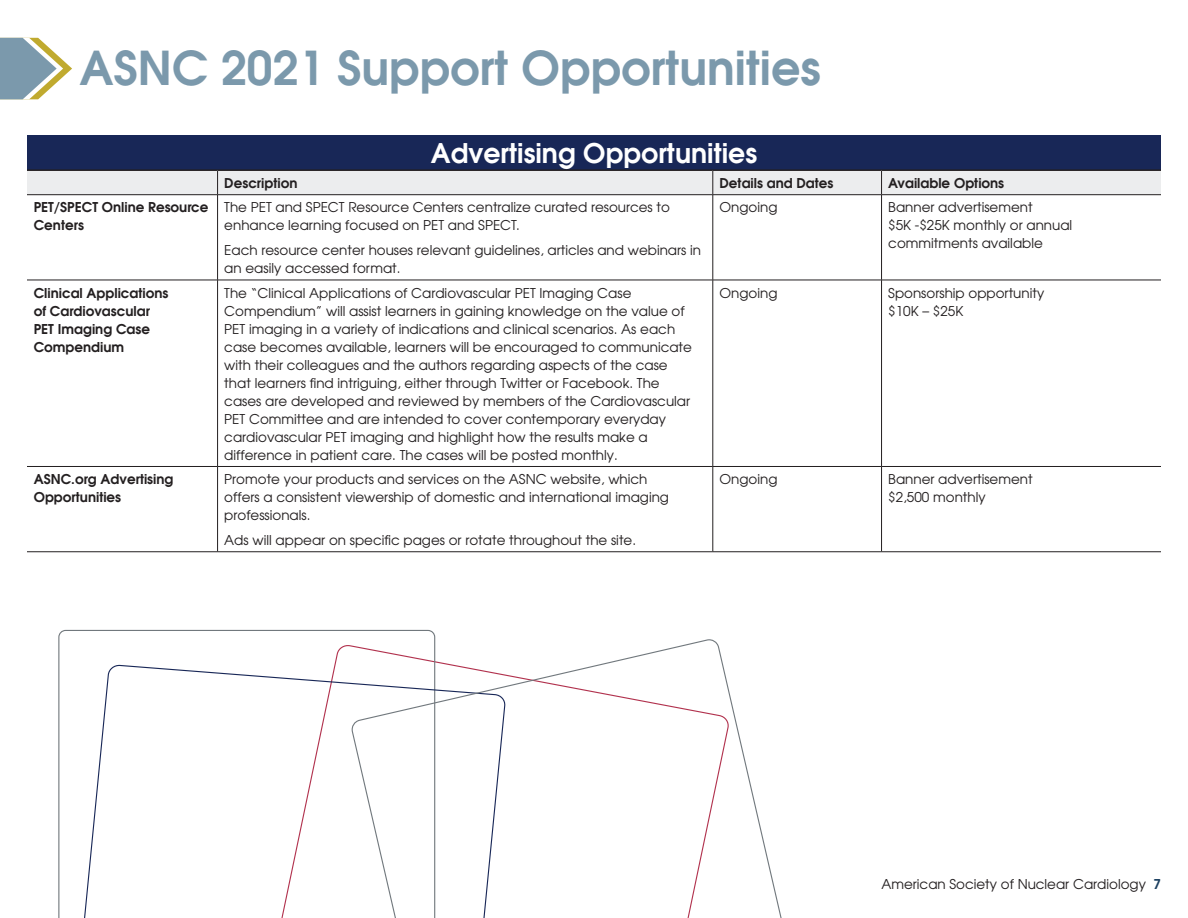
<style>
.page{position:relative;width:1188px;height:918px;background:#fff}
.page>*{position:absolute;margin:0;border:0;box-sizing:border-box;transform-origin:0 0}
.t1{font:600 46.5px "Avant Garde";color:#7b99ac}
.t2{font:600 27px "Avant Garde";color:#fff}
.t3{font:13.5px/18px "Avant Garde";color:#231f20}
.t4{font:600 13.5px/18px "Avant Garde";color:#231f20}
.s1{font-weight:600;color:#1c4060}
</style>
<div class="page">
<svg style="left:0;top:38px;width:72px;height:61px"></svg>
<div style="left:27px;top:135px;width:1134px;height:35px;background:#182757"></div>
<hr style="left:217px;top:195px;width:1px;height:85px;background:#231f20">
<hr style="left:713px;top:195px;width:1px;height:85px;background:#231f20">
<hr style="left:881px;top:195px;width:1px;height:85px;background:#231f20">
<hr style="left:27px;top:280px;width:191px;height:1px;background:#231f20">
<hr style="left:218px;top:280px;width:495px;height:1px;background:#231f20">
<hr style="left:217px;top:280px;width:1px;height:186px;background:#231f20">
<hr style="left:713px;top:280px;width:169px;height:1px;background:#231f20">
<hr style="left:713px;top:280px;width:1px;height:186px;background:#231f20">
<hr style="left:882px;top:280px;width:279px;height:1px;background:#231f20">
<hr style="left:881px;top:280px;width:1px;height:186px;background:#231f20">
<hr style="left:27px;top:466px;width:191px;height:1px;background:#231f20">
<hr style="left:218px;top:466px;width:495px;height:1px;background:#231f20">
<hr style="left:217px;top:467px;width:1px;height:85px;background:#231f20">
<hr style="left:713px;top:466px;width:169px;height:1px;background:#231f20">
<hr style="left:713px;top:467px;width:1px;height:85px;background:#231f20">
<hr style="left:882px;top:466px;width:279px;height:1px;background:#231f20">
<hr style="left:881px;top:467px;width:1px;height:85px;background:#231f20">
<hr style="left:27px;top:551px;width:191px;height:1px;background:#231f20">
<hr style="left:218px;top:551px;width:495px;height:1px;background:#231f20">
<hr style="left:713px;top:551px;width:169px;height:1px;background:#231f20">
<hr style="left:882px;top:551px;width:279px;height:1px;background:#231f20">
<hr style="left:27px;top:169px;width:191px;height:2px;background:#231f20">
<hr style="left:218px;top:169px;width:495px;height:2px;background:#231f20">
<hr style="left:713px;top:169px;width:169px;height:2px;background:#231f20">
<hr style="left:882px;top:169px;width:279px;height:2px;background:#231f20">
<div style="left:27px;top:170px;width:1134px;height:24px;background:#ecedee"></div>
<hr style="left:27px;top:194px;width:191px;height:1px;background:#231f20">
<hr style="left:218px;top:194px;width:495px;height:1px;background:#231f20">
<hr style="left:713px;top:194px;width:169px;height:1px;background:#231f20">
<hr style="left:882px;top:194px;width:279px;height:1px;background:#231f20">
<svg style="left:58px;top:630px;width:377px;height:288px"></svg>
<svg style="left:73px;top:664px;width:277px;height:254px"></svg>
<svg style="left:350px;top:639px;width:432px;height:279px"></svg>
<h1 class="t1" style="left:80px;top:37px;width:743px">ASNC 2021 Support Opportunities</h1>
<h2 class="t2" style="left:431px;top:136px;width:328px">Advertising Opportunities</h2>
<p class="t4" style="left:224px;top:174px;width:75px">Description</p>
<p class="t4" style="left:720px;top:174px;width:115px">Details and Dates</p>
<p class="t4" style="left:888px;top:174px;width:117px">Available Options</p>
<p class="t4" style="left:34px;top:198px;width:176px">PET/SPECT Online Resource<br>Centers</p>
<p class="t3" style="left:224px;top:198px;width:447px">The PET and SPECT Resource Centers centralize curated resources to enhance learning focused on PET and SPECT.</p>
<p class="t3" style="left:224px;top:241px;width:478px">Each resource center houses relevant guidelines, articles and webinars in an easily accessed format.</p>
<p class="t3" style="left:720px;top:198px;width:59px">Ongoing</p>
<p class="t3" style="left:888px;top:198px;width:186px">Banner advertisement<br>$5K -$25K monthly or annual commitments available</p>
<p class="t4" style="left:34px;top:283px;width:136px">Clinical Applications of Cardiovascular<br>PET Imaging Case<br>Compendium</p>
<p class="t3" style="left:224px;top:284px;width:469px">The “Clinical Applications of Cardiovascular PET Imaging Case Compendium” will assist learners in gaining knowledge on the value of PET imaging in a variety of indications and clinical scenarios. As each case becomes available, learners will be encouraged to communicate with their colleagues and the authors regarding aspects of the case that learners find intriguing, either through Twitter or Facebook. The cases are developed and reviewed by members of the Cardiovascular PET Committee and are intended to cover contemporary everyday cardiovascular PET imaging and highlight how the results make a difference in patient care. The cases will be posted monthly.</p>
<p class="t3" style="left:720px;top:283px;width:59px">Ongoing</p>
<p class="t3" style="left:888px;top:283px;width:157px">Sponsorship opportunity $10K – $25K</p>
<p class="t4" style="left:34px;top:470px;width:141px">ASNC.org Advertising<br>Opportunities</p>
<p class="t3" style="left:224px;top:470px;width:446px">Promote your products and services on the ASNC website, which offers a consistent viewership of domestic and international imaging professionals.</p>
<p class="t3" style="left:224px;top:531px;width:413px">Ads will appear on specific pages or rotate throughout the site.</p>
<p class="t3" style="left:720px;top:470px;width:59px">Ongoing</p>
<p class="t3" style="left:888px;top:470px;width:146px">Banner advertisement $2,500 monthly</p>
<p class="t3" style="left:881px;top:875px;width:281px">American Society of Nuclear Cardiology <span class="s1">7</span></p>
</div>
